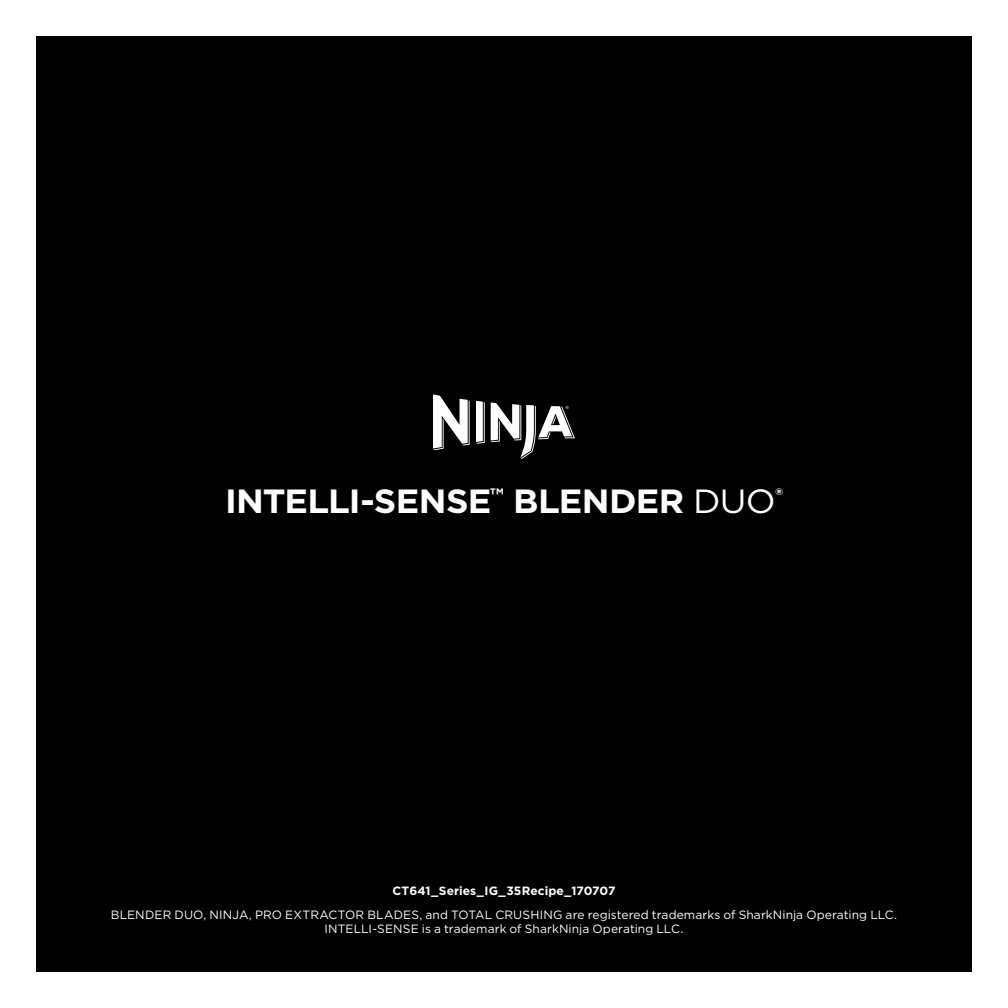
<style>
.page{position:relative;width:1008px;height:1008px;background:#fff}
.page>*{position:absolute;margin:0;border:0;box-sizing:border-box;transform-origin:0 0}
.t1{font:700 33.6px "Gotham";letter-spacing:-.02em;color:#fff;scale:1.05 1}
.t2{font:12px/14.4px "Gotham";letter-spacing:.01em;color:#fff;text-align:center}
.t3{font:700 12px "Gotham";letter-spacing:.005em;color:#fff}
.s1{font-weight:400}
</style>
<div class="page">
<div style="left:36px;top:36px;width:936px;height:936px;background:#000"></div>
<svg style="left:433px;top:394px;width:37px;height:56px"></svg>
<svg style="left:476px;top:401px;width:9px;height:43px"></svg>
<svg style="left:491px;top:403px;width:84px;height:56px"></svg>
<h1 class="t1" style="left:225px;top:479px;width:533px">INTELLI-SENSE<sup>™</sup> BLENDER <span class="s1">DUO</span><sup>®</sup></h1>
<p class="t3" style="left:393px;top:883px;width:224px">CT641_Series_IG_35Recipe_170707</p>
<p class="t2" style="left:111px;top:907px;width:788px">BLENDER DUO, NINJA, PRO EXTRACTOR BLADES, and TOTAL CRUSHING are registered trademarks of SharkNinja Operating LLC.<br>INTELLI-SENSE is a trademark of SharkNinja Operating LLC.</p>
</div>
